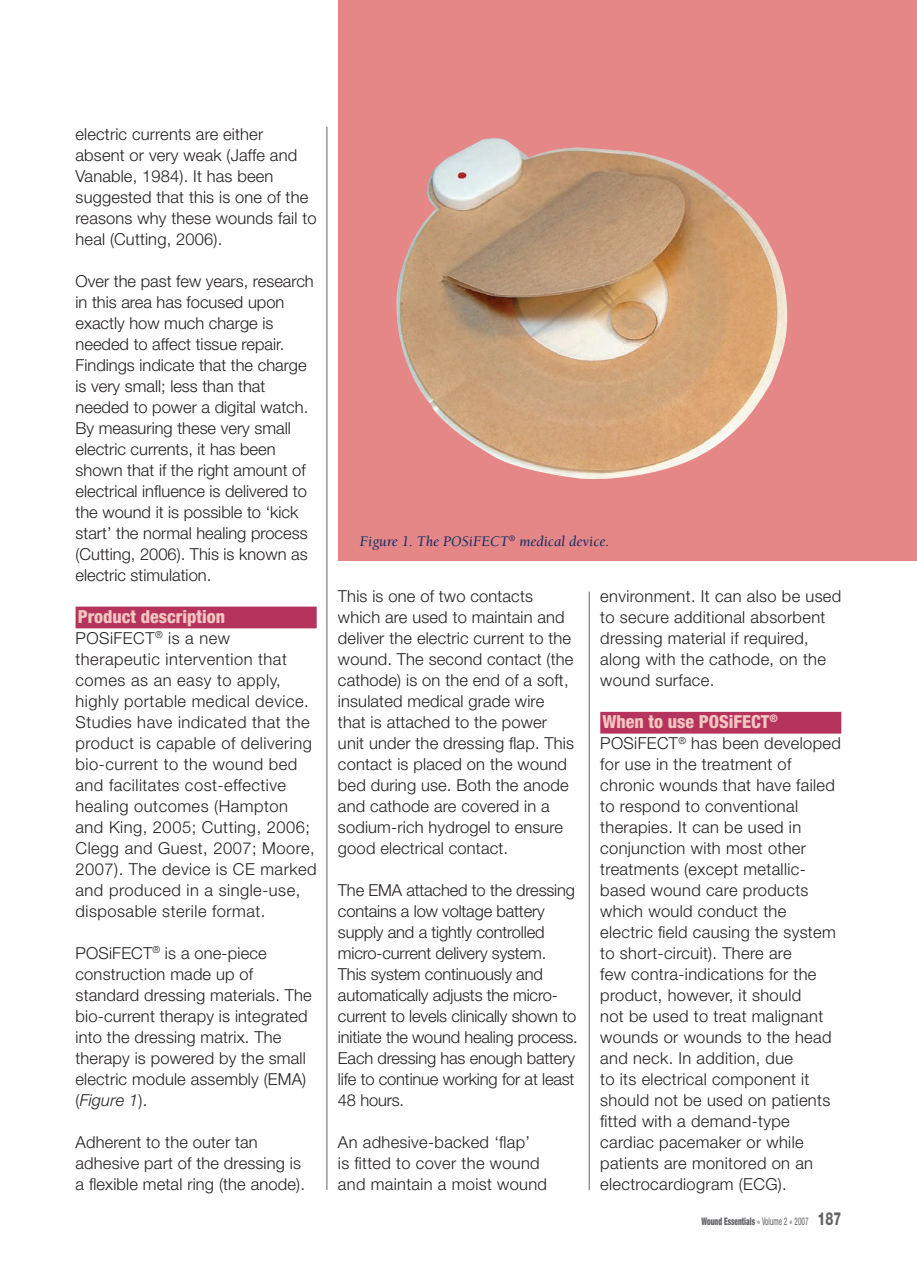
<style>
.page{position:relative;width:917px;height:1287px;background:#fff}
.page>*{position:absolute;margin:0;border:0;box-sizing:border-box;transform-origin:0 0}
.t1{font:800 condensed 18px "Helvetica Neue";color:#f3c7c2}
.t2{font:300 16.5px/21px "Helvetica Neue";letter-spacing:.01em;color:#231f20}
.t3{font:300 16.5px/21px "Helvetica Neue";letter-spacing:.03em;color:#231f20}
.t4{font:300 16.5px/21px "Helvetica Neue";letter-spacing:-.01em;color:#231f20}
.t5{font:italic 15px "Berkeley";color:#0f2d65}
.t6{font:900 condensed 10.5px "Helvetica Neue";color:#636366;scale:.7 1}
.s1{font-style:italic}
.s2{font-weight:400;color:#adaeb2}
.s3{font-weight:400}
.s4{font-weight:800;font-stretch:normal;font-size:18px}
</style>
<div class="page">
<div style="left:76px;top:606px;width:241px;height:22px;background:#b6335d"></div>
<hr style="left:589px;top:592px;width:1px;height:598px;background:#636366">
<div style="left:338px;top:0;width:579px;height:560px;background:#e58687"></div>
<div style="left:600px;top:712px;width:241px;height:21px;background:#b6335d"></div>
<img style="left:396px;top:138px;width:392px;height:341px">
<hr style="left:327px;top:127px;width:1px;height:1063px;background:#636366">
<p class="t2" style="left:76px;top:123px;width:243px">electric currents are either<br>absent or very weak (Jaffe and<br>Vanable, 1984). It has been suggested that this is one of the reasons why these wounds fail to heal (Cutting, 2006).</p>
<p class="t2" style="left:76px;top:270px;width:240px">Over the past few years, research in this area has focused upon exactly how much charge is needed to affect tissue repair.<br>Findings indicate that the charge is very small; less than that needed to power a digital watch.<br>By measuring these very small electric currents, it has been shown that if the right amount of electrical influence is delivered to the wound it is possible to ‘kick start’ the normal healing process (Cutting, 2006). This is known as electric stimulation.</p>
<p class="t1" style="left:78px;top:605px;width:149px">Product description</p>
<p class="t3" style="left:76px;top:627px;width:243px">POSiFECT<sup>®</sup> is a new therapeutic intervention that comes as an easy to apply, highly portable medical device.<br>Studies have indicated that the product is capable of delivering bio-current to the wound bed and facilitates cost-effective healing outcomes (Hampton and King, 2005; Cutting, 2006;<br>Clegg and Guest, 2007; Moore,<br>2007). The device is CE marked and produced in a single-use, disposable sterile format.</p>
<p class="t2" style="left:76px;top:942px;width:238px">POSiFECT<sup>®</sup> is a one-piece construction made up of standard dressing materials. The bio-current therapy is integrated into the dressing matrix. The therapy is powered by the small electric module assembly (EMA) (<span class="s1">Figure 1</span>).</p>
<p class="t2" style="left:76px;top:1131px;width:231px">Adherent to the outer tan adhesive part of the dressing is a flexible metal ring (the anode).</p>
<p class="t5" style="left:360px;top:533px;width:251px">Figure 1. The POSiFECT<sup>®</sup> medical device.</p>
<p class="t2" style="left:338px;top:585px;width:237px">This is one of two contacts which are used to maintain and deliver the electric current to the wound. The second contact (the cathode) is on the end of a soft, insulated medical grade wire that is attached to the power unit under the dressing flap. This contact is placed on the wound bed during use. Both the anode and cathode are covered in a sodium-rich hydrogel to ensure good electrical contact.</p>
<p class="t4" style="left:338px;top:879px;width:241px">The EMA attached to the dressing contains a low voltage battery supply and a tightly controlled micro-current delivery system.<br>This system continuously and automatically adjusts the micro&shy;current to levels clinically shown to initiate the wound healing process.<br>Each dressing has enough battery life to continue working for at least<br>48 hours.</p>
<p class="t2" style="left:338px;top:1131px;width:211px">An adhesive-backed ‘flap’<br>is fitted to cover the wound and maintain a moist wound</p>
<p class="t2" style="left:600px;top:585px;width:242px">environment. It can also be used to secure additional absorbent dressing material if required, along with the cathode, on the wound surface.</p>
<p class="t1" style="left:602px;top:710px;width:177px">When to use POSiFECT<sup>®</sup></p>
<p class="t2" style="left:600px;top:732px;width:242px">POSiFECT<sup>®</sup> has been developed for use in the treatment of chronic wounds that have failed to respond to conventional therapies. It can be used in conjunction with most other treatments (except metallic&shy;based wound care products which would conduct the electric field causing the system to short-circuit). There are<br>few contra-indications for the product, however, it should<br>not be used to treat malignant wounds or wounds to the head and neck. In addition, due<br>to its electrical component it should not be used on patients fitted with a demand-type cardiac pacemaker or while patients are monitored on an electrocardiogram (ECG).</p>
<p class="t6" style="left:701px;top:1214px;width:201px">Wound Essentials <span class="s2">•</span> <span class="s3">Volume 2</span> <span class="s2">•</span> <span class="s3">2007</span> <span class="s4">187</span></p>
</div>
